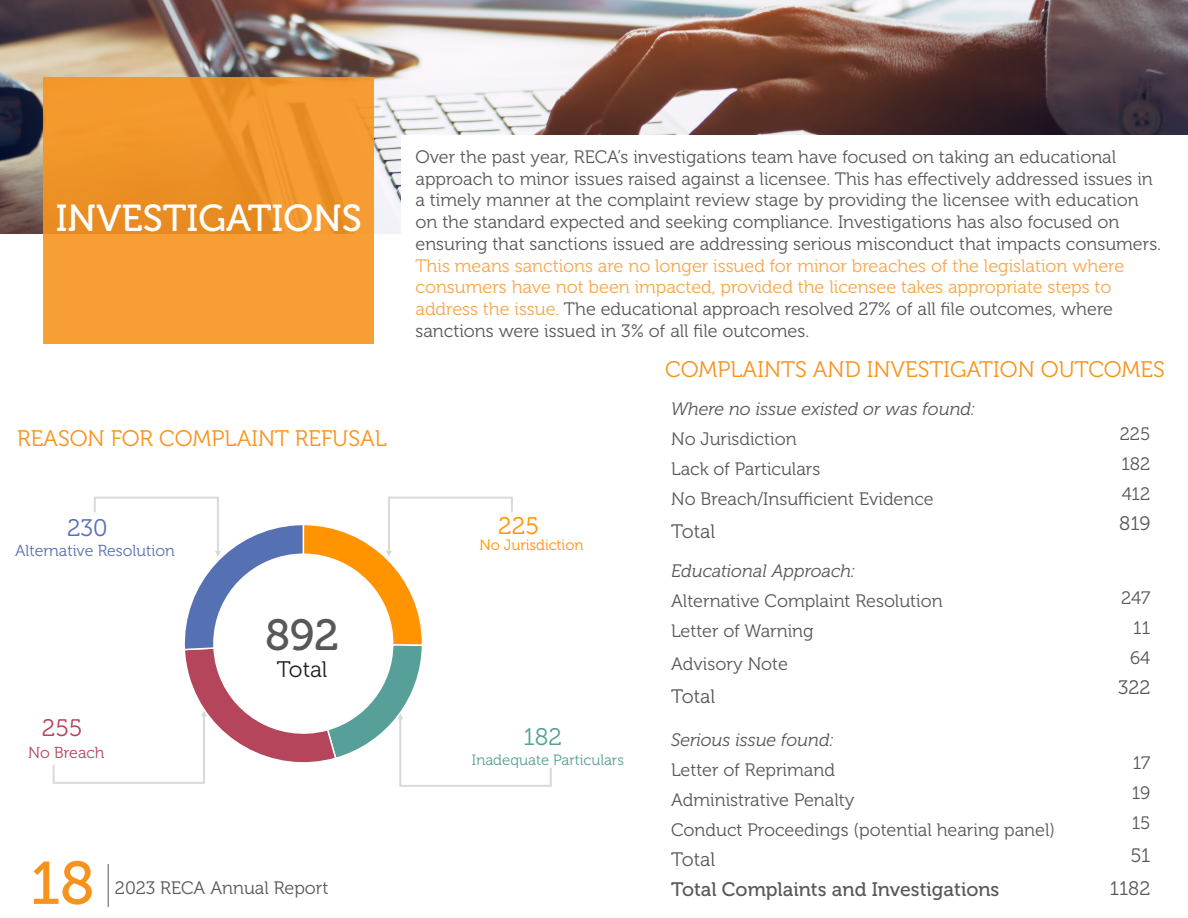
<style>
.page{position:relative;width:1188px;height:918px;background:#fff}
.page>*{position:absolute;margin:0;border:0;box-sizing:border-box;transform-origin:0 0}
.t1{font:60px "Museo 500";color:#f7931d}
.t2{font:43.5px "Museo 500";color:#57585a}
.H1-Main{font:37.5px "Museo 500";color:#fff}
.t3{font:23.85px "Museo 300";color:#ff9300}
.t4{font:23.85px "Museo 300";color:#56a099}
.t5{font:23.85px "Museo 300";color:#b4455b}
.t6{font:23.85px "Museo 300";color:#5670b4}
.bodycopy{font:22.5px "Museo 300";color:#f7931d}
.t7{font:22.5px "Museo 300";letter-spacing:-.005em;color:#231f20}
.t8{font:19.5px "Museo 500";color:#57585a}
.t9{font:19.5px "Museo 300";color:#57585a}
.t10{font:18px/21.8px "Museo 300";color:#57585a}
.t11{font:italic 18px "Museo 300";color:#57585a}
.t12{font:15.9px "Museo 300";color:#5670b4}
.t13{font:15.9px "Museo 300";color:#b4455b}
.t14{font:15px "Museo 300";color:#56a099}
.t15{font:15px "Museo 300";color:#ff9300}
.s1{color:#f9a64a}
</style>
<div class="page">
<hr style="left:108px;top:864px;width:1px;height:43px;background:#57585a">
<svg style="left:52px;top:497px;width:500px;height:290px"></svg>
<img style="left:0;top:0;width:1188px;height:234px">
<svg style="left:43px;top:77px;width:331px;height:267px;background:#f2982e"></svg>
<div style="left:401px;top:136px;width:787px;height:232px;background:#fff"></div>
<p class="H1-Main" style="left:56px;top:197px;width:308px">INVESTIGATIONS</p>
<p class="bodycopy" style="left:17px;top:426px;width:371px">REASON FOR COMPLAINT REFUSAL</p>
<p class="t6" style="left:67px;top:515px;width:42px">230</p>
<p class="t12" style="left:15px;top:542px;width:161px">Alternative Resolution</p>
<p class="t5" style="left:42px;top:715px;width:42px">255</p>
<p class="t13" style="left:28px;top:744px;width:78px">No Breach</p>
<p class="t2" style="left:265px;top:612px;width:76px">892</p>
<p class="t7" style="left:277px;top:658px;width:52px">Total</p>
<p class="t1" style="left:30px;top:850px;width:66px">18</p>
<p class="t10" style="left:115px;top:877px;width:215px">2023 RECA Annual Report</p>
<p class="t10" style="left:416px;top:146px;width:747px">Over the past year, RECA’s investigations team have focused on taking an educational approach to minor issues raised against a licensee. This has effectively addressed issues in a timely manner at the complaint review stage by providing the licensee with education on the standard expected and seeking compliance. Investigations has also focused on ensuring that sanctions issued are addressing serious misconduct that impacts consumers.<br><span class="s1">This means sanctions are no longer issued for minor breaches of the legislation where consumers have not been impacted, provided the licensee takes appropriate steps to address the issue.</span> The educational approach resolved 27% of all file outcomes, where sanctions were issued in 3% of all file outcomes.</p>
<p class="t3" style="left:498px;top:512px;width:42px">225</p>
<p class="t15" style="left:479px;top:537px;width:106px">No Jurisdiction</p>
<p class="t4" style="left:523px;top:724px;width:40px">182</p>
<p class="t14" style="left:472px;top:752px;width:154px">Inadequate Particulars</p>
<p class="bodycopy" style="left:665px;top:357px;width:501px">COMPLAINTS AND INVESTIGATION OUTCOMES</p>
<p class="t11" style="left:671px;top:399px;width:305px">Where no issue existed or was found:</p>
<p class="t10" style="left:671px;top:428px;width:127px">No Jurisdiction</p>
<p class="t10" style="left:671px;top:458px;width:151px">Lack of Particulars</p>
<p class="t10" style="left:671px;top:488px;width:264px">No Breach/Insufficient Evidence</p>
<p class="t9" style="left:671px;top:521px;width:46px">Total</p>
<p class="t11" style="left:671px;top:561px;width:185px">Educational Approach:</p>
<p class="t10" style="left:671px;top:590px;width:273px">Alternative Complaint Resolution</p>
<p class="t10" style="left:671px;top:620px;width:144px">Letter of Warning</p>
<p class="t10" style="left:671px;top:653px;width:118px">Advisory Note</p>
<p class="t9" style="left:671px;top:686px;width:46px">Total</p>
<p class="t11" style="left:671px;top:730px;width:164px">Serious issue found:</p>
<p class="t10" style="left:671px;top:760px;width:165px">Letter of Reprimand</p>
<p class="t10" style="left:671px;top:790px;width:185px">Administrative Penalty</p>
<p class="t10" style="left:671px;top:820px;width:385px">Conduct Proceedings (potential hearing panel)</p>
<p class="t9" style="left:671px;top:849px;width:46px">Total</p>
<p class="t8" style="left:671px;top:879px;width:330px">Total Complaints and Investigations</p>
<p class="t10" style="left:1120px;top:423px;width:32px">225</p>
<p class="t10" style="left:1122px;top:453px;width:30px">182</p>
<p class="t10" style="left:1122px;top:483px;width:30px">412</p>
<p class="t9" style="left:1119px;top:513px;width:33px">819</p>
<p class="t10" style="left:1121px;top:587px;width:31px">247</p>
<p class="t10" style="left:1133px;top:617px;width:19px">11</p>
<p class="t10" style="left:1130px;top:647px;width:22px">64</p>
<p class="t9" style="left:1118px;top:676px;width:34px">322</p>
<p class="t10" style="left:1133px;top:752px;width:19px">17</p>
<p class="t10" style="left:1132px;top:782px;width:20px">19</p>
<p class="t10" style="left:1132px;top:812px;width:20px">15</p>
<p class="t9" style="left:1130px;top:844px;width:21px">51</p>
<p class="t9" style="left:1110px;top:877px;width:42px">1182</p>
</div>
